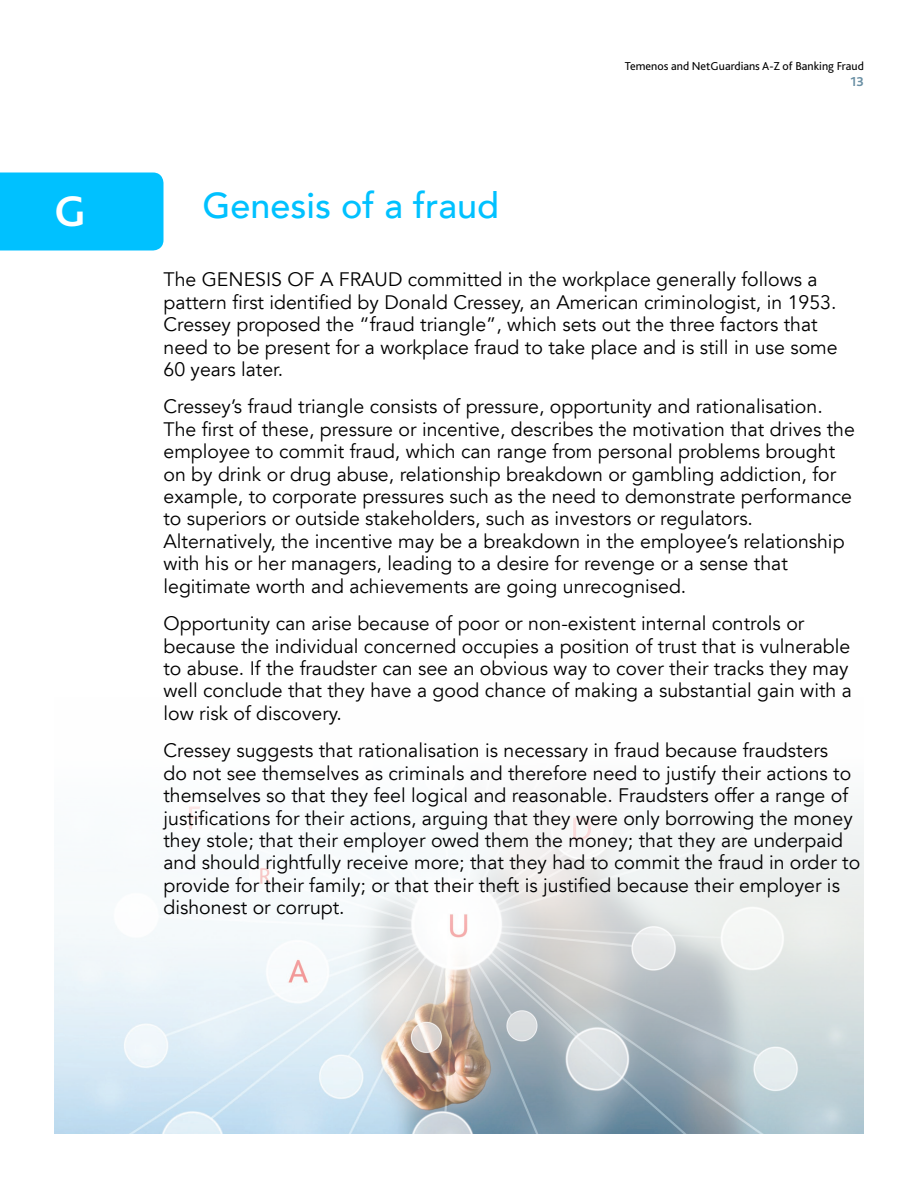
<style>
.page{position:relative;width:918px;height:1188px;background:#fff}
.page>*{position:absolute;margin:0;border:0;box-sizing:border-box;transform-origin:0 0}
.t1{font:700 45px "Bliss 2";color:#fff}
.No_Spacing{font:500 36px "Avenir LT";color:#00c1ff}
.No_Spacing-2{font:19.5px/22.5px "Avenir LT";color:#000}
.t2{font:700 13.5px "Bliss 2";color:#698fa4}
.t3{font:12px "Bliss 2";color:#000}
</style>
<div class="page">
<div style="left:0;top:172px;width:164px;height:78px;background:#00c1ff"></div>
<img style="left:54px;top:796px;width:810px;height:338px">
<p class="t1" style="left:54px;top:184px;width:33px">G</p>
<p class="No_Spacing" style="left:202px;top:185px;width:298px">Genesis of a fraud</p>
<p class="t3" style="left:625px;top:59px;width:241px">Temenos and NetGuardians A-Z of Banking Fraud</p>
<p class="t2" style="left:850px;top:74px;width:15px">13</p>
<p class="No_Spacing-2" style="left:164px;top:269px;width:676px">The GENESIS OF A FRAUD committed in the workplace generally follows a pattern first identified by Donald Cressey, an American criminologist, in 1953.<br>Cressey proposed the “fraud triangle”, which sets out the three factors that need to be present for a workplace fraud to take place and is still in use some 60 years later.</p>
<p class="No_Spacing-2" style="left:164px;top:396px;width:693px">Cressey’s fraud triangle consists of pressure, opportunity and rationalisation.<br>The first of these, pressure or incentive, describes the motivation that drives the employee to commit fraud, which can range from personal problems brought on by drink or drug abuse, relationship breakdown or gambling addiction, for example, to corporate pressures such as the need to demonstrate performance to superiors or outside stakeholders, such as investors or regulators.<br>Alternatively, the incentive may be a breakdown in the employee’s relationship with his or her managers, leading to a desire for revenge or a sense that legitimate worth and achievements are going unrecognised.</p>
<p class="No_Spacing-2" style="left:164px;top:613px;width:690px">Opportunity can arise because of poor or non-existent internal controls or because the individual concerned occupies a position of trust that is vulnerable to abuse. If the fraudster can see an obvious way to cover their tracks they may well conclude that they have a good chance of making a substantial gain with a low risk of discovery.</p>
<p class="No_Spacing-2" style="left:164px;top:740px;width:698px">Cressey suggests that rationalisation is necessary in fraud because fraudsters<br>do not see themselves as criminals and therefore need to justify their actions to themselves so that they feel logical and reasonable. Fraudsters offer a range of justifications for their actions, arguing that they were only borrowing the money they stole; that their employer owed them the money; that they are underpaid and should rightfully receive more; that they had to commit the fraud in order to provide for their family; or that their theft is justified because their employer is dishonest or corrupt.</p>
</div>
